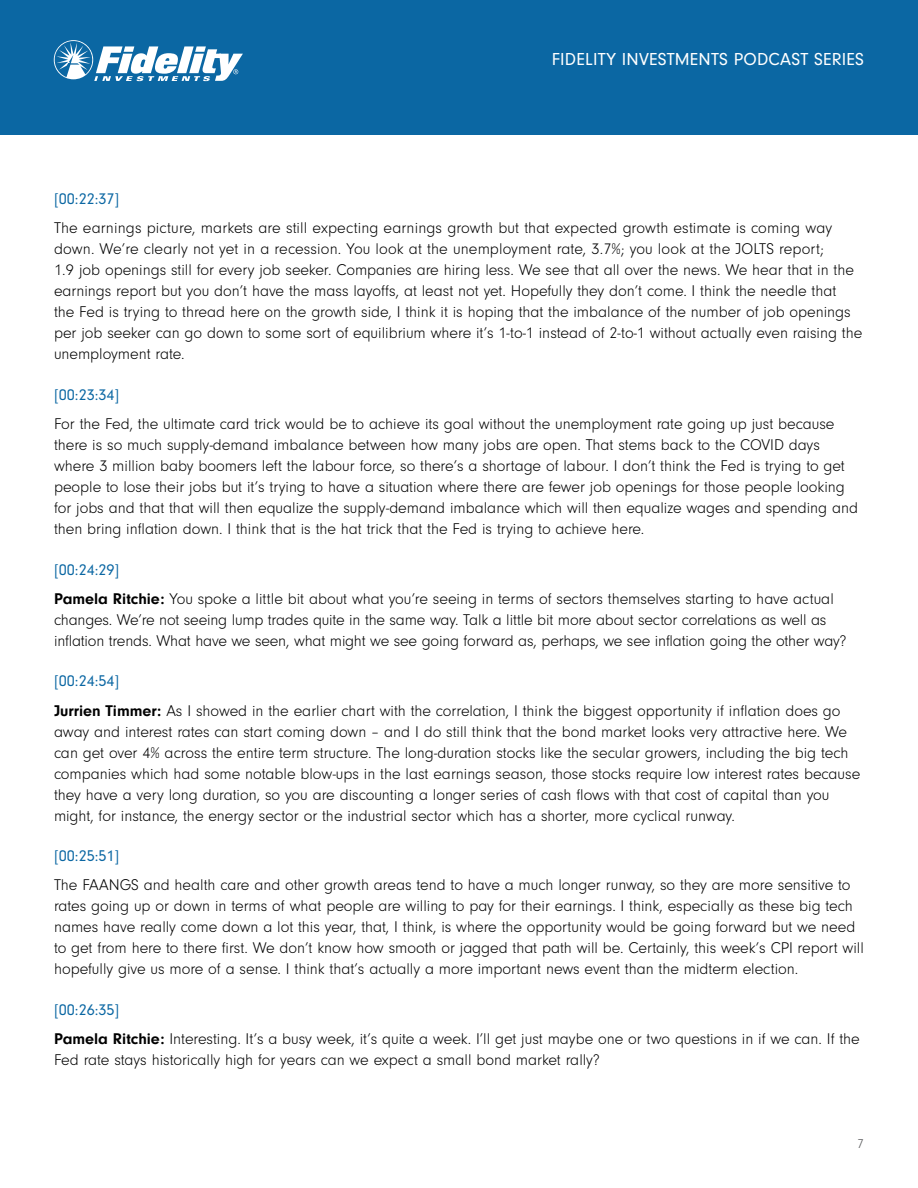
<style>
.page{position:relative;width:918px;height:1188px;background:#fff}
.page>*{position:absolute;margin:0;border:0;box-sizing:border-box;transform-origin:0 0}
.t1{font:18px "Neuzeit Gro";letter-spacing:.01em;color:#fff}
.t2{font:300 16.2px/21px "Neuzeit Gro";color:#000}
.t3{font:16.2px "Neuzeit Gro";color:#0b67a3}
.t4{font:300 13.5px "Neuzeit Gro";color:#58595b}
.s1{font-weight:400;color:#0b67a3}
.s2{font-weight:700}
</style>
<div class="page">
<div style="left:0;top:0;width:918px;height:135px;background:#0b67a3"></div>
<svg style="left:54px;top:40px;width:189px;height:41px"></svg>
<p class="t1" style="left:552px;top:49px;width:314px">FIDELITY INVESTMENTS PODCAST SERIES</p>
<p class="t3" style="left:54px;top:190px;width:67px">[00:22:37]</p>
<p class="t2" style="left:54px;top:218px;width:810px">The earnings picture, markets are still expecting earnings growth but that expected growth estimate is coming way down. We’re clearly not yet in a recession. You look at the unemployment rate, 3.7%; you look at the JOLTS report;<br>1.9 job openings still for every job seeker. Companies are hiring less. We see that all over the news. We hear that in the earnings report but you don’t have the mass layoffs, at least not yet. Hopefully they don’t come. I think the needle that<br>the Fed is trying to thread here on the growth side, I think it is hoping that the imbalance of the number of job openings per job seeker can go down to some sort of equilibrium where it’s 1-to-1 instead of 2-to-1 without actually even raising the unemployment rate.</p>
<p class="t3" style="left:54px;top:386px;width:67px">[00:23:34]</p>
<p class="t2" style="left:54px;top:414px;width:806px">For the Fed, the ultimate card trick would be to achieve its goal without the unemployment rate going up just because there is so much supply-demand imbalance between how many jobs are open. That stems back to the COVID days where 3 million baby boomers left the labour force, so there’s a shortage of labour. I don’t think the Fed is trying to get people to lose their jobs but it’s trying to have a situation where there are fewer job openings for those people looking for jobs and that that will then equalize the supply-demand imbalance which will then equalize wages and spending and then bring inflation down. I think that is the hat trick that the Fed is trying to achieve here.</p>
<p class="t2" style="left:54px;top:555px;width:781px;line-height:29.2px"><span class="s1">[00:24:29]<br></span><span class="s2">Pamela Ritchie:</span> You spoke a little bit about what you’re seeing in terms of sectors themselves starting to have actual</p>
<p class="t2" style="left:54px;top:609px;width:794px">changes. We’re not seeing lump trades quite in the same way. Talk a little bit more about sector correlations as well as inflation trends. What have we seen, what might we see going forward as, perhaps, we see inflation going the other way?</p>
<p class="t2" style="left:54px;top:667px;width:788px;line-height:29.2px"><span class="s1">[00:24:54]<br></span><span class="s2">Jurrien Timmer:</span> As I showed in the earlier chart with the correlation, I think the biggest opportunity if inflation does go</p>
<p class="t2" style="left:54px;top:721px;width:808px">away and interest rates can start coming down – and I do still think that the bond market looks very attractive here. We can get over 4% across the entire term structure. The long-duration stocks like the secular growers, including the big tech companies which had some notable blow-ups in the last earnings season, those stocks require low interest rates because they have a very long duration, so you are discounting a longer series of cash flows with that cost of capital than you might, for instance, the energy sector or the industrial sector which has a shorter, more cyclical runway.</p>
<p class="t3" style="left:54px;top:847px;width:67px">[00:25:51]</p>
<p class="t2" style="left:54px;top:875px;width:811px">The FAANGS and health care and other growth areas tend to have a much longer runway, so they are more sensitive to rates going up or down in terms of what people are willing to pay for their earnings. I think, especially as these big tech names have really come down a lot this year, that, I think, is where the opportunity would be going forward but we need to get from here to there first. We don’t know how smooth or jagged that path will be. Certainly, this week’s CPI report will hopefully give us more of a sense. I think that’s actually a more important news event than the midterm election.</p>
<p class="t2" style="left:54px;top:995px;width:807px;line-height:29.2px"><span class="s1">[00:26:35]<br></span><span class="s2">Pamela Ritchie:</span> Interesting. It’s a busy week, it’s quite a week. I’ll get just maybe one or two questions in if we can. If the</p>
<p class="t2" style="left:54px;top:1050px;width:547px">Fed rate stays historically high for years can we expect a small bond market rally?</p>
<p class="t4" style="left:857px;top:1137px;width:8px">7</p>
</div>
